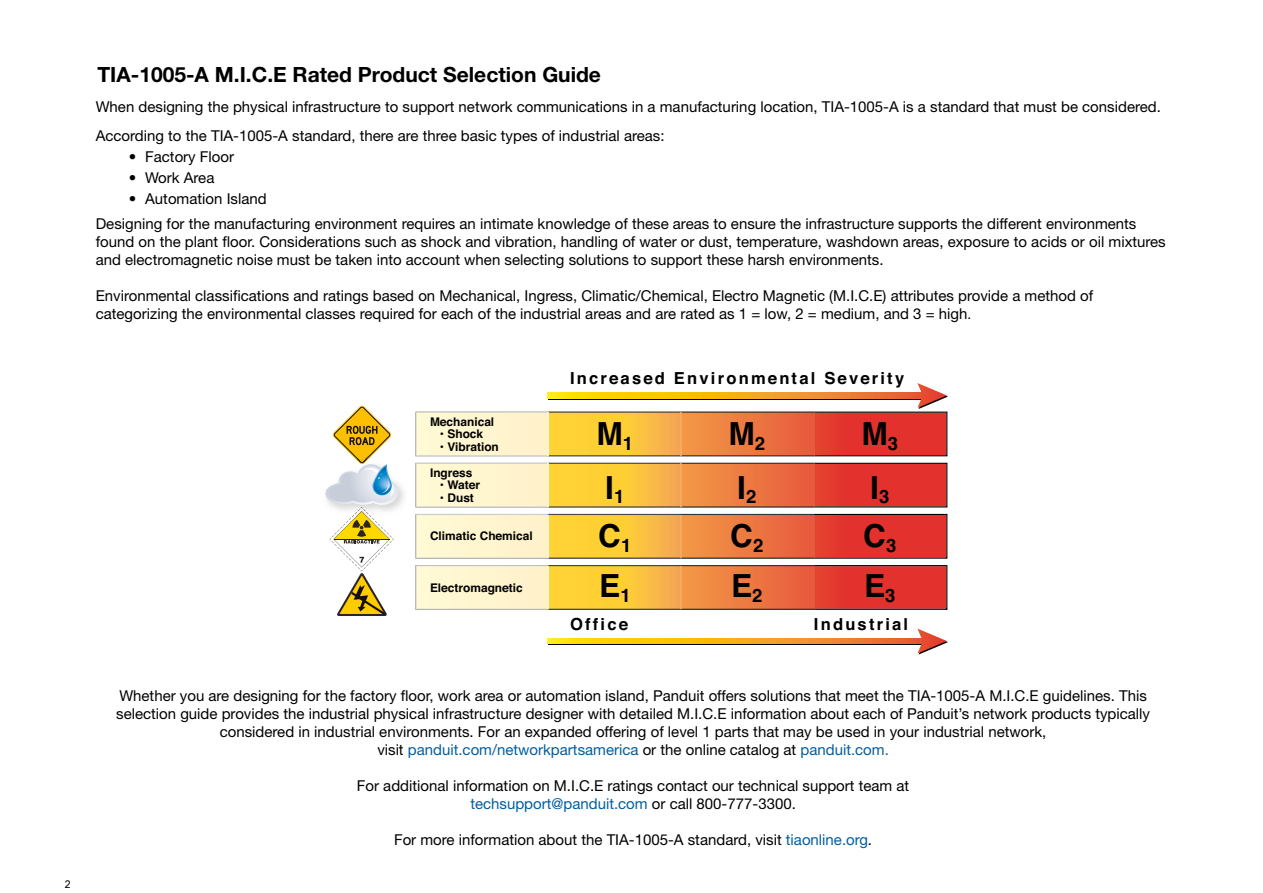
<style>
.page{position:relative;width:1263px;height:893px;background:#fff}
.page>*{position:absolute;margin:0;border:0;box-sizing:border-box;transform-origin:0 0}
.t1{font:700 31.8px "Helvetica";color:#000}
.t2{font:700 21px "Helvetica Neue LT Std";color:#000}
.t3{font:700 18.6px "Helvetica";color:#000}
.t4{font:700 16.5px "Helvetica";letter-spacing:.135em;color:#000}
.t5{font:15px/18px "Helvetica Neue LT Std";color:#000}
.t6{font:13.5px "Helvetica Neue LT Std";color:#000}
.t7{font:700 11.85px "Helvetica";color:#000}
.t8{font:10.5px "Microsoft Sans Serif";color:#000}
.s1{color:#005ea1}
</style>
<div class="page">
<svg style="left:415px;top:383px;width:533px;height:272px"></svg>
<svg style="left:325px;top:405px;width:73px;height:211px"></svg>
<p class="t8" style="left:65px;top:878px;width:7px">2</p>
<h2 class="t2" style="left:97px;top:61px;width:505px">TIA-1005-A M C.I. E. Rated Product Selection Guide</h2>
<p class="t5" style="left:96px;top:92px;width:1067px;line-height:28.5px">When designing the physical infrastructure to support network communications in a manufacturing location, TIA-1005-A is a standard that must be considered.<br>According to the TIA-1005-A standard, there are three basic types of industrial areas:</p>
<p class="t5" style="left:145px;top:147px;width:90px">Factory Floor</p>
<p class="t5" style="left:129px;top:147px;width:9px">•</p>
<p class="t5" style="left:129px;top:168px;width:9px">•</p>
<p class="t5" style="left:145px;top:168px;width:71px">Work Area</p>
<p class="t5" style="left:145px;top:189px;width:123px">Automation Island</p>
<p class="t5" style="left:96px;top:185px;width:1042px;line-height:25.5px;text-indent:33px">•<br>Designing for the manufacturing environment requires an intimate knowledge of these areas to ensure the infrastructure supports the different environments</p>
<p class="t5" style="left:96px;top:233px;width:1071px">found on the plant floor. Considerations such as shock and vibration, handling of water or dust, temperature, washdown areas, exposure to acids or oil mixtures and electromagnetic noise must be taken into account when selecting solutions to support these harsh environments.</p>
<p class="t5" style="left:96px;top:287px;width:999px">Environmental classifications and ratings based on Mechanical, Ingress, Climatic/Chemical, Electro Magnetic M( C.I. E. ) attributes provide a method of</p>
<p class="t6" style="left:967px;top:306px;width:5px">.</p>
<p class="t5" style="left:96px;top:305px;width:873px">categorizing the environmental classes required for each of the industrial areas and are rated as 1 = low 2, = medium, and 3 = high</p>
<p class="t7" style="left:430px;top:412px;width:66px">Mechanical</p>
<p class="t7" style="left:440px;top:424px;width:45px">• Shock</p>
<p class="t7" style="left:440px;top:437px;width:60px">• Vibration</p>
<p class="t7" style="left:430px;top:463px;width:44px">Ingress</p>
<p class="t7" style="left:440px;top:475px;width:42px">• Water</p>
<p class="t7" style="left:440px;top:488px;width:35px">• Dust</p>
<p class="t7" style="left:430px;top:527px;width:104px">Climatic Chemical</p>
<p class="t7" style="left:430px;top:578px;width:94px">Electromagnetic</p>
<p class="t4" style="left:570px;top:365px;width:96px">Increased</p>
<p class="t4" style="left:674px;top:365px;width:143px">Environmental</p>
<p class="t4" style="left:824px;top:365px;width:81px">Severity</p>
<h1 class="t1" style="left:596px;top:408px;width:28px">M</h1>
<p class="t3" style="left:623px;top:428px;width:12px">1</p>
<h1 class="t1" style="left:728px;top:408px;width:28px">M</h1>
<p class="t3" style="left:755px;top:428px;width:12px">2</p>
<h1 class="t1" style="left:861px;top:408px;width:28px">M</h1>
<p class="t3" style="left:888px;top:428px;width:12px">3</p>
<p class="t3" style="left:605px;top:482px;width:21px">1<sup>I</sup></p>
<p class="t3" style="left:737px;top:482px;width:21px">2<sup>I</sup></p>
<p class="t3" style="left:870px;top:482px;width:21px">3<sup>I</sup></p>
<h1 class="t1" style="left:598px;top:511px;width:24px">C</h1>
<p class="t3" style="left:621px;top:531px;width:12px">1</p>
<h1 class="t1" style="left:730px;top:511px;width:24px">C</h1>
<p class="t3" style="left:753px;top:531px;width:12px">2</p>
<h1 class="t1" style="left:863px;top:511px;width:24px">C</h1>
<p class="t3" style="left:886px;top:531px;width:12px">3</p>
<h1 class="t1" style="left:599px;top:561px;width:23px">E</h1>
<p class="t3" style="left:620px;top:581px;width:12px">1</p>
<h1 class="t1" style="left:731px;top:561px;width:23px">E</h1>
<p class="t3" style="left:752px;top:581px;width:12px">2</p>
<h1 class="t1" style="left:864px;top:561px;width:23px">E</h1>
<p class="t3" style="left:885px;top:581px;width:12px">3</p>
<p class="t4" style="left:570px;top:611px;width:59px">Office</p>
<p class="t4" style="left:814px;top:611px;width:96px">Industrial</p>
<p class="t5" style="left:116px;top:686px;width:1035px;text-align:center">Whether you are designing for the factory floor, work area or automation island, Panduit offers solutions that meet the TIA-1005-A M C.I. E. guidelines. This selection guide provides the industrial physical infrastructure designer with detailed M C.I. E. information about each of Panduit s’ network products typically considered in industrial environments. For an expanded offering of level 1 parts that may be used in your industrial network,<br>visit <span class="s1">panduit.com/networkpartsamerica</span> or the online catalog at <span class="s1">panduit.com.</span></p>
<p class="t5" style="left:357px;top:776px;width:554px;text-align:center">For additional information on M C.I. E. ratings contact our technical support team at <span class="s1">techsupport@panduit.com</span> or call 800-777-3300.</p>
<p class="t5" style="left:394px;top:830px;width:480px">For more information about the TIA-1005-A standard, visit <span class="s1">tiaonline.org</span>.</p>
</div>
